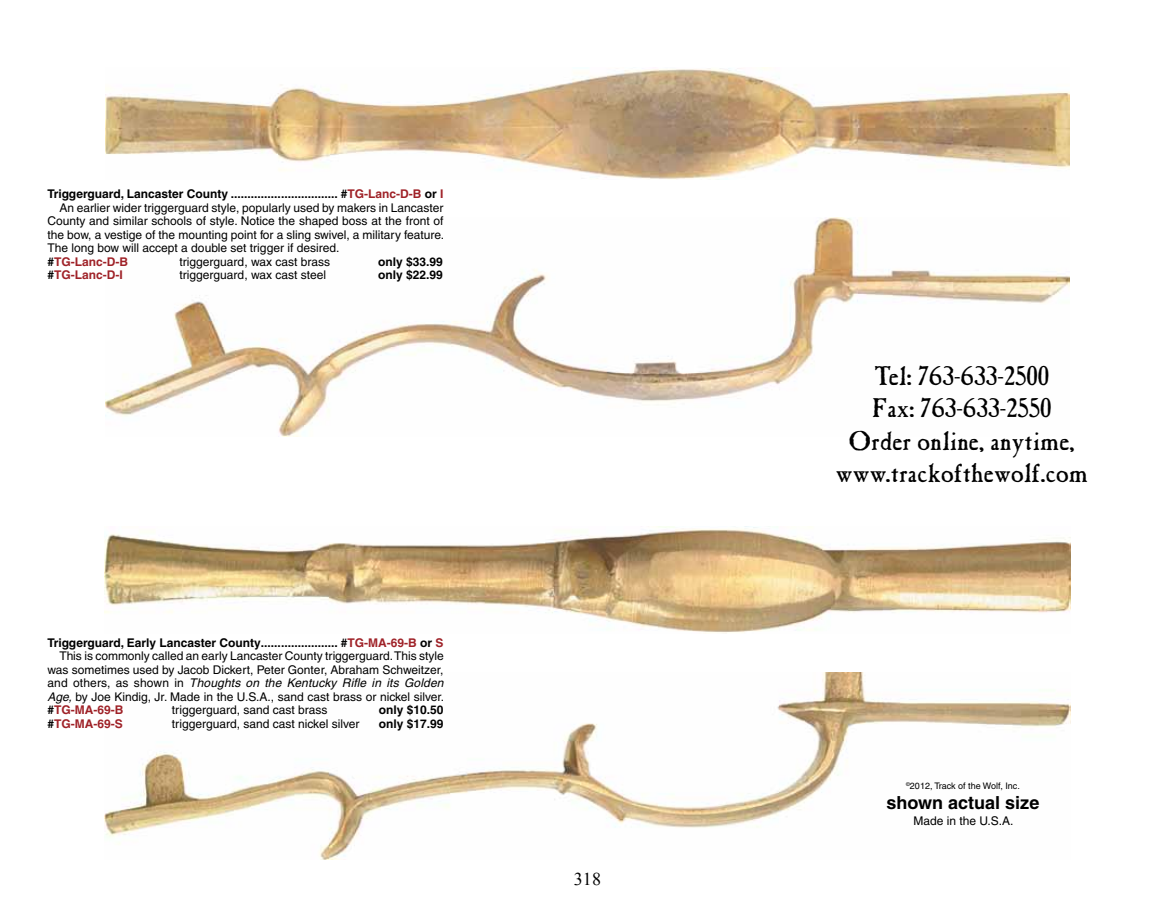
<style>
.page{position:relative;width:1175px;height:918px;background:#fff}
.page>*{position:absolute;margin:0;border:0;box-sizing:border-box;transform-origin:0 0}
.t1{font:27px/32.4px "Caslon Antique";color:#000;text-align:center}
.t2{font:700 18px "Helvetica";color:#000}
.t3{font:18px "Times New Roman";color:#000}
.t4{font:12px "Helvetica";color:#000}
.t5{font:700 12px "Helvetica";color:#000}
.t6{font:italic 12px "Helvetica";letter-spacing:.015em;color:#000}
.t7{font:700 12px "Helvetica";color:#9f2228}
.t8{font:9px "Helvetica";color:#000}
.s1{color:#9f2228}
.s2{color:#000}
.s3{font-style:normal}
.s4{font-style:italic}
</style>
<div class="page">
<img style="left:106px;top:218px;width:963px;height:218px">
<img style="left:105px;top:526px;width:965px;height:107px">
<img style="left:105px;top:672px;width:965px;height:188px">
<img style="left:106px;top:68px;width:963px;height:112px">
<p class="t5" style="left:47px;top:187px;width:397px">Triggerguard, Lancaster County ................................ #<span class="s1">TG-Lanc-D-B</span> or <span class="s1">I</span></p>
<p class="t4" style="left:59px;top:201px;width:386px">An earlier wider triggerguard style, popularly used by makers in Lancaster</p>
<p class="t4" style="left:47px;top:214px;width:398px">County and similar schools of style. Notice the shaped boss at the front of</p>
<p class="t4" style="left:47px;top:228px;width:398px">the bow, a vestige of the mounting point for a sling swivel, a military feature.</p>
<p class="t4" style="left:47px;top:241px;width:293px">The long bow will accept a double set trigger if desired.</p>
<p class="t7" style="left:47px;top:254px;width:82px"><span class="s2">#</span>TG-Lanc-D-B</p>
<p class="t4" style="left:179px;top:255px;width:152px">triggerguard, wax cast brass</p>
<p class="t5" style="left:378px;top:254px;width:66px">only $33.99</p>
<p class="t7" style="left:47px;top:268px;width:77px"><span class="s2">#</span>TG-Lanc-D-I</p>
<p class="t4" style="left:179px;top:268px;width:148px">triggerguard, wax cast steel</p>
<p class="t5" style="left:378px;top:268px;width:66px">only $22.99</p>
<p class="t5" style="left:47px;top:635px;width:397px">Triggerguard, Early Lancaster County....................... #<span class="s1">TG-MA-69-B</span> or <span class="s1">S</span></p>
<p class="t4" style="left:59px;top:649px;width:386px">This is commonly called an early Lancaster County triggerguard. This style</p>
<p class="t4" style="left:47px;top:662px;width:397px">was sometimes used by Jacob Dickert, Peter Gonter, Abraham Schweitzer,</p>
<p class="t6" style="left:47px;top:676px;width:398px"><span class="s3">and others, as shown in</span> Thoughts on the Kentucky Rifle in its Golden</p>
<p class="t4" style="left:47px;top:689px;width:398px"><span class="s4">Age,</span> by Joe Kindig, Jr. Made in the U.S.A., sand cast brass or nickel silver.</p>
<p class="t7" style="left:47px;top:703px;width:77px"><span class="s2">#</span>TG-MA-69-B</p>
<p class="t4" style="left:172px;top:703px;width:157px">triggerguard, sand cast brass</p>
<p class="t5" style="left:379px;top:703px;width:66px">only $10.50</p>
<p class="t7" style="left:47px;top:716px;width:77px"><span class="s2">#</span>TG-MA-69-S</p>
<p class="t4" style="left:172px;top:716px;width:189px">triggerguard, sand cast nickel silver</p>
<p class="t5" style="left:379px;top:716px;width:66px">only $17.99</p>
<h2 class="t3" style="left:574px;top:867px;width:28px">318</h2>
<h1 class="t1" style="left:835px;top:360px;width:254px">Tel: 763-633-2500<br>Fax: 763-633-2550<br>Order online, anytime, www.trackofthewolf.com</h1>
<p class="t8" style="left:906px;top:781px;width:115px"><sup>©</sup>2012, Track of the Wolf, Inc.</p>
<h2 class="t2" style="left:886px;top:792px;width:154px">shown actual size</h2>
<p class="t4" style="left:913px;top:814px;width:101px">Made in the U.S.A.</p>
</div>
